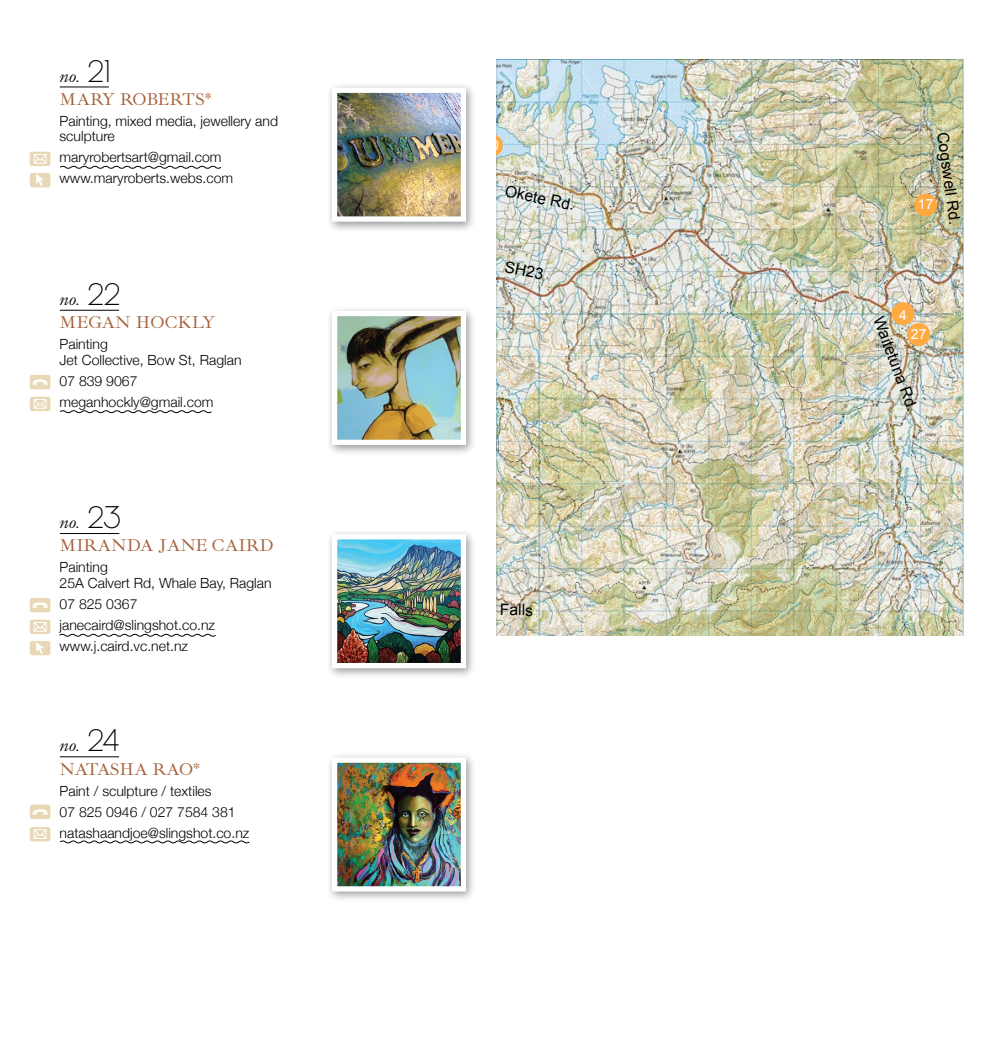
<style>
.page{position:relative;width:993px;height:1042px;background:#fff}
.page>*{position:absolute;margin:0;border:0;box-sizing:border-box;transform-origin:0 0}
.t1{font:17.5px/23.1px "Ibarra Real";color:#a46038}
.t2{font:17.5px/23.1px "Ibarra Real";letter-spacing:-.045em;color:#a46038}
.t3{font:15.75px "Arial";color:#000}
.t4{font:300 14px/21px "Helvetica Neue";color:#000}
.t5{font:14px "Arial";color:#fff}
.s1{font-style:italic;color:#000}
.s2{font-family:"Chalet Paris Nineteen Seventy";font-size:31.5px;color:#000}
</style>
<div class="page">
<hr style="left:60px;top:533px;width:59px;height:1px;background:#000">
<div style="left:325px;top:528px;width:158px;height:159px;background:#000;opacity:.4"></div>
<img style="left:329px;top:531px;width:139px;height:140px">
<div style="left:30px;top:598px;width:20px;height:14px;background:#e8d8b5;border-radius:2px"></div>
<svg style="left:33px;top:602px;width:15px;height:6px"></svg>
<div style="left:30px;top:620px;width:20px;height:14px;background:#e8d8b5;border-radius:2px"></div>
<svg style="left:33px;top:622px;width:14px;height:10px"></svg>
<div style="left:30px;top:641px;width:20px;height:14px;background:#e8d8b5;border-radius:2px"></div>
<svg style="left:36px;top:642px;width:8px;height:12px"></svg>
<svg style="left:59px;top:633px;width:157px;height:4px"></svg>
<hr style="left:60px;top:87px;width:49px;height:1px;background:#000">
<div style="left:325px;top:82px;width:158px;height:158px;background:#000;opacity:.4"></div>
<img style="left:329px;top:85px;width:139px;height:139px">
<div style="left:30px;top:152px;width:20px;height:14px;background:#e8d8b5;border-radius:2px"></div>
<svg style="left:33px;top:154px;width:14px;height:10px"></svg>
<div style="left:30px;top:173px;width:20px;height:14px;background:#e8d8b5;border-radius:2px"></div>
<svg style="left:36px;top:174px;width:8px;height:12px"></svg>
<svg style="left:60px;top:165px;width:162px;height:4px"></svg>
<hr style="left:60px;top:310px;width:59px;height:1px;background:#000">
<div style="left:325px;top:305px;width:158px;height:158px;background:#000;opacity:.4"></div>
<img style="left:329px;top:308px;width:139px;height:139px">
<div style="left:30px;top:375px;width:20px;height:14px;background:#e8d8b5;border-radius:2px"></div>
<svg style="left:33px;top:379px;width:15px;height:6px"></svg>
<div style="left:30px;top:397px;width:20px;height:14px;background:#e8d8b5;border-radius:2px"></div>
<svg style="left:33px;top:399px;width:14px;height:10px"></svg>
<svg style="left:60px;top:410px;width:152px;height:4px"></svg>
<hr style="left:60px;top:756px;width:59px;height:1px;background:#000">
<div style="left:325px;top:752px;width:158px;height:158px;background:#000;opacity:.4"></div>
<img style="left:329px;top:755px;width:139px;height:139px">
<div style="left:30px;top:805px;width:20px;height:14px;background:#e8d8b5;border-radius:2px"></div>
<svg style="left:33px;top:809px;width:15px;height:5px"></svg>
<div style="left:30px;top:827px;width:20px;height:14px;background:#e8d8b5;border-radius:2px"></div>
<svg style="left:33px;top:829px;width:14px;height:10px"></svg>
<svg style="left:60px;top:840px;width:190px;height:4px"></svg>
<img style="left:496px;top:60px;width:466px;height:575px">
<svg style="left:496px;top:133px;width:7px;height:25px"></svg>
<svg style="left:912px;top:192px;width:25px;height:26px"></svg>
<svg style="left:890px;top:301px;width:40px;height:46px;background:#e1ba84"></svg>
<p class="t1" style="left:60px;top:64px;width:153px"><span class="s1">no.</span> <span class="s2">21<br></span>MARY ROBERTS*</p>
<p class="t4" style="left:60px;top:113px;width:220px;line-height:15.8px">Painting, mixed media, jewellery and sculpture</p>
<p class="t4" style="left:60px;top:147px;width:175px">maryrobertsart@gmail.com www.maryroberts.webs.com</p>
<p class="t1" style="left:60px;top:288px;width:157px"><span class="s1">no.</span> <span class="s2">22<br></span>MEGAN HOCKLY</p>
<p class="t4" style="left:60px;top:336px;width:183px;line-height:15.8px">Painting<br>Jet Collective, Bow St, Raglan</p>
<p class="t4" style="left:60px;top:370px;width:155px">07 839 9067 meganhockly@gmail.com</p>
<p class="t1" style="left:60px;top:511px;width:215px"><span class="s1">no.</span> <span class="s2">23<br></span>MIRANDA JANE CAIRD</p>
<p class="t4" style="left:60px;top:559px;width:213px;line-height:15.8px">Painting<br>25A Calvert Rd, Whale Bay, Raglan</p>
<p class="t4" style="left:60px;top:593px;width:157px">07 825 0367 janecaird@slingshot.co.nz www.j.caird.vc.net.nz</p>
<p class="t2" style="left:60px;top:734px;width:142px"><span class="s1">no.</span> <span class="s2">24<br></span>NATASHA RAO*</p>
<p class="t4" style="left:60px;top:780px;width:191px">Paint / sculpture / textiles<br>07 825 0946 / 027 7584 381 natashaandjoe@slingshot.co.nz</p>
<p class="t5" style="left:483px;top:136px;width:17px">30</p>
<p class="t3" style="left:507px;top:180px;width:72px;rotate:12deg">Okete Rd.</p>
<p class="t3" style="left:506px;top:256px;width:41px;rotate:11deg">SH23</p>
<p class="t3" style="left:952px;top:131px;width:94px;rotate:82deg">Cogswell Rd.</p>
<p class="t5" style="left:917px;top:195px;width:17px">17</p>
<p class="t5" style="left:898px;top:306px;width:9px">4</p>
<p class="t3" style="left:887px;top:313px;width:101px;rotate:69deg">Waitetuna Rd.</p>
<p class="t5" style="left:910px;top:325px;width:17px">27</p>
</div>
